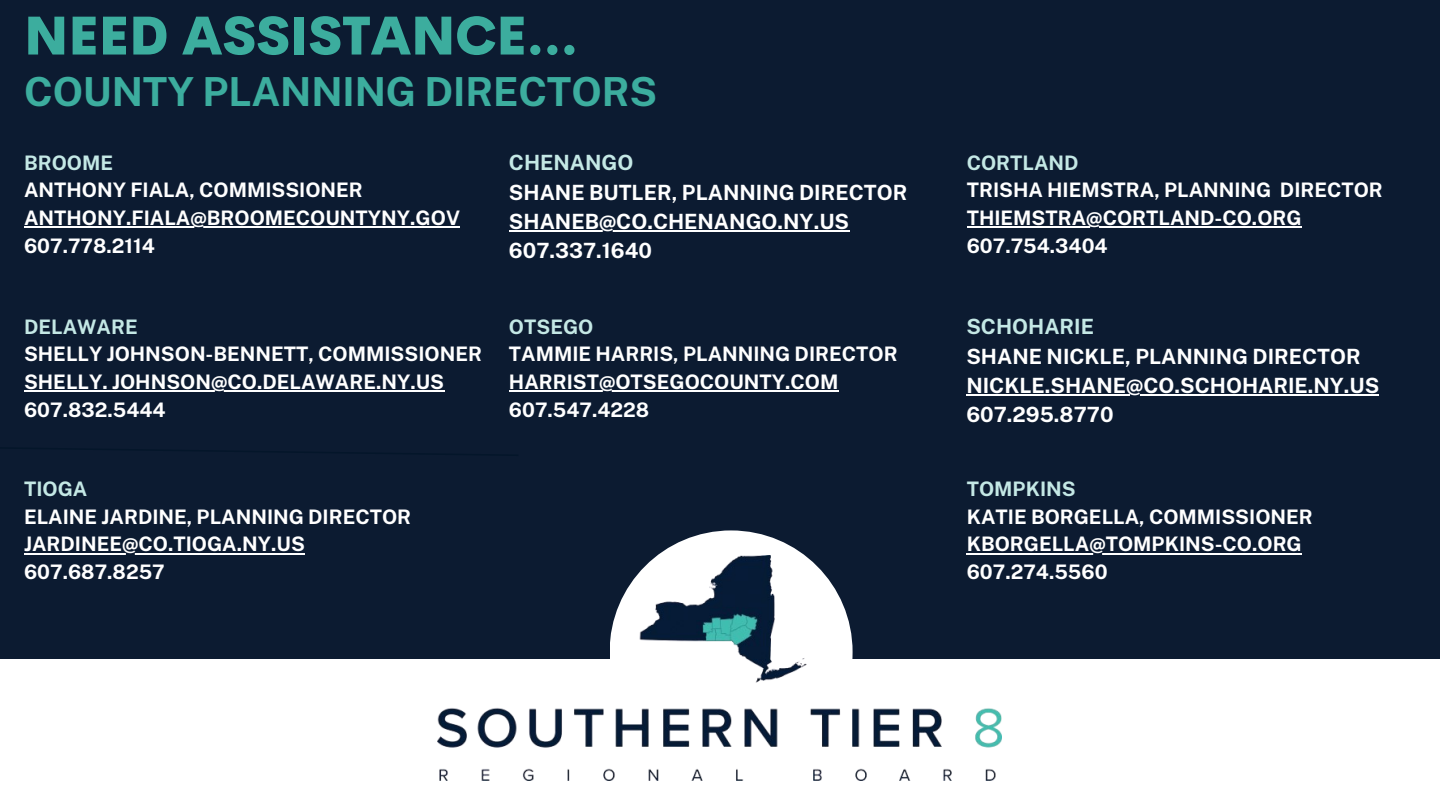
<style>
.page{position:relative;width:1440px;height:810px;background:#0c1b31}
.page>*{position:absolute;margin:0;border:0;box-sizing:border-box;transform-origin:0 0}
.t1{font:800 52.8px "Cerebri Sans";color:#3cad9e}
.t2{font:700 40px "Public Sans";letter-spacing:-.005em;color:#3cad9e}
.t3{font:700 21px "Public Sans";color:#fff}
.t4{font:700 21px "Public Sans";color:#c4e8e5}
.t5{font:700 20px "Public Sans";color:#fff}
.t6{font:700 20px "Public Sans";color:#c4e8e5}
</style>
<div class="page">
<div style="left:610px;top:530px;width:243px;height:243px;background:#fff;border-radius:50%"></div>
<div style="left:0;top:659px;width:1440px;height:151px;background:#fff"></div>
<img style="left:438px;top:555px;width:564px;height:225px">
<hr style="left:24px;top:227px;width:436px;height:1px;background:#fff">
<hr style="left:509px;top:391px;width:329px;height:1px;background:#fff">
<hr style="left:24px;top:391px;width:420px;height:1px;background:#fff">
<hr style="left:509px;top:230px;width:340px;height:2px;background:#fff">
<hr style="left:967px;top:227px;width:335px;height:1px;background:#fff">
<hr style="left:967px;top:553px;width:335px;height:1px;background:#fff">
<hr style="left:966px;top:394px;width:413px;height:2px;background:#fff">
<hr style="left:24px;top:553px;width:281px;height:1px;background:#fff">
<h1 class="t1" style="left:24px;top:2px;width:555px">NEED ASSISTANCE...</h1>
<p class="t2" style="left:24px;top:68px;width:635px">COUNTY PLANNING DIRECTORS</p>
<p class="t6" style="left:24px;top:151px;width:91px">BROOME</p>
<p class="t5" style="left:24px;top:178px;width:340px">ANTHONY FIALA, COMMISSIONER</p>
<p class="t5" style="left:24px;top:206px;width:437px">ANTHONY.FIALA@BROOMECOUNTYNY.GOV</p>
<p class="t5" style="left:24px;top:234px;width:132px">607.778.2114</p>
<p class="t6" style="left:24px;top:315px;width:115px">DELAWARE</p>
<p class="t5" style="left:24px;top:342px;width:459px">SHELLY JOHNSON-BENNETT, COMMISSIONER</p>
<p class="t5" style="left:24px;top:370px;width:422px">SHELLY. JOHNSON@CO.DELAWARE.NY.US</p>
<p class="t5" style="left:24px;top:398px;width:143px">607.832.5444</p>
<p class="t6" style="left:24px;top:477px;width:65px">TIOGA</p>
<p class="t5" style="left:24px;top:505px;width:389px">ELAINE JARDINE, PLANNING DIRECTOR</p>
<p class="t5" style="left:24px;top:532px;width:282px">JARDINEE@CO.TIOGA.NY.US</p>
<p class="t5" style="left:24px;top:560px;width:142px">607.687.8257</p>
<p class="t4" style="left:509px;top:150px;width:126px">CHENANGO</p>
<p class="t3" style="left:509px;top:180px;width:400px">SHANE BUTLER, PLANNING DIRECTOR</p>
<p class="t3" style="left:509px;top:209px;width:342px">SHANEB@CO.CHENANGO.NY.US</p>
<p class="t3" style="left:509px;top:238px;width:145px">607.337.1640</p>
<p class="t6" style="left:509px;top:315px;width:86px">OTSEGO</p>
<p class="t5" style="left:509px;top:342px;width:390px">TAMMIE HARRIS, PLANNING DIRECTOR</p>
<p class="t5" style="left:509px;top:370px;width:331px">HARRIST@OTSEGOCOUNTY.COM</p>
<p class="t5" style="left:509px;top:398px;width:142px">607.547.4228</p>
<p class="t6" style="left:967px;top:151px;width:113px">CORTLAND</p>
<p class="t5" style="left:967px;top:178px;width:418px">TRISHA HIEMSTRA, PLANNING DIRECTOR</p>
<p class="t5" style="left:967px;top:206px;width:336px">THIEMSTRA@CORTLAND-CO.ORG</p>
<p class="t5" style="left:967px;top:234px;width:142px">607.754.3404</p>
<p class="t4" style="left:966px;top:314px;width:129px">SCHOHARIE</p>
<p class="t3" style="left:966px;top:344px;width:396px">SHANE NICKLE, PLANNING DIRECTOR</p>
<p class="t3" style="left:966px;top:373px;width:414px">NICKLE.SHANE@CO.SCHOHARIE.NY.US</p>
<p class="t3" style="left:966px;top:402px;width:149px">607.295.8770</p>
<p class="t6" style="left:967px;top:477px;width:110px">TOMPKINS</p>
<p class="t5" style="left:967px;top:505px;width:348px">KATIE BORGELLA, COMMISSIONER</p>
<p class="t5" style="left:967px;top:532px;width:336px">KBORGELLA@TOMPKINS-CO.ORG</p>
<p class="t5" style="left:967px;top:560px;width:142px">607.274.5560</p>
</div>
